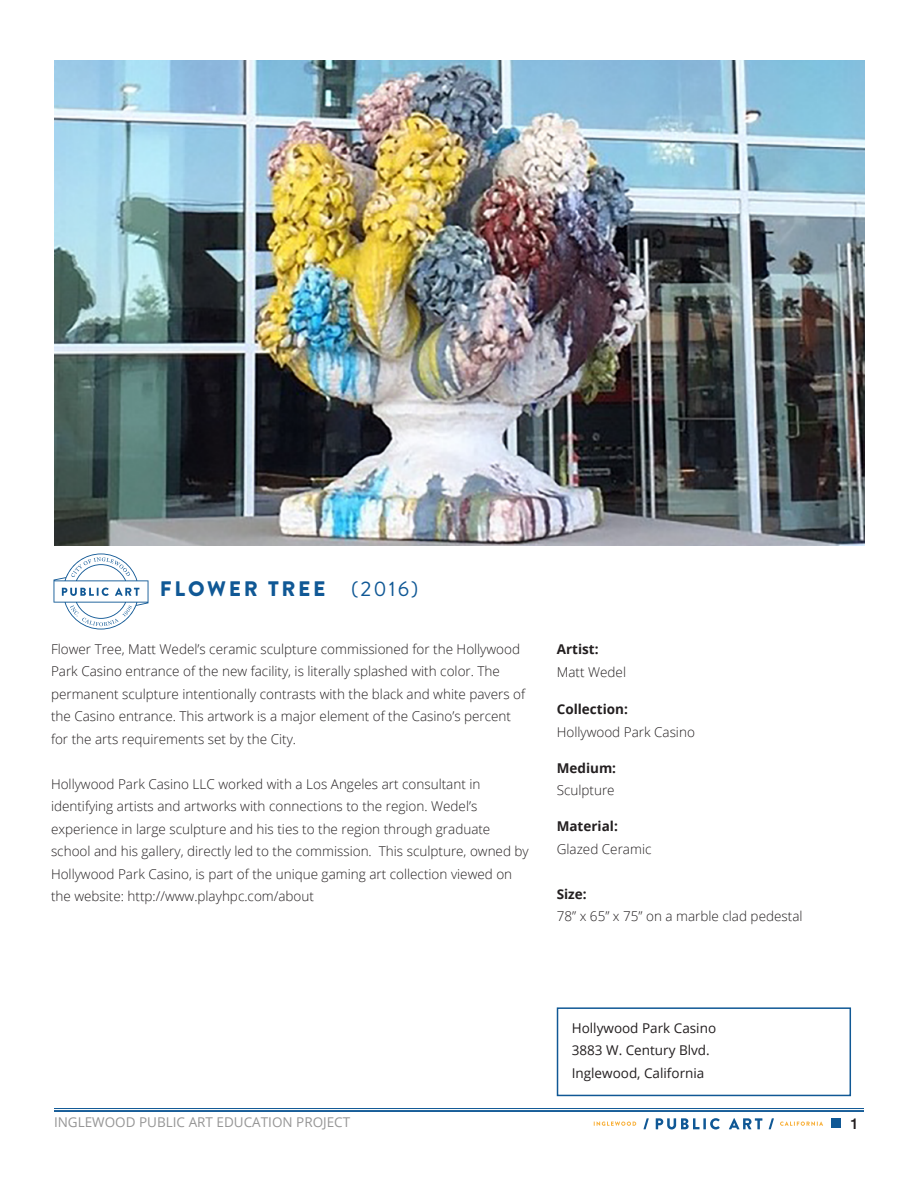
<style>
.page{position:relative;width:918px;height:1188px;background:#fff}
.page>*{position:absolute;margin:0;border:0;box-sizing:border-box;transform-origin:0 0}
.t1{font:900 21px "Brandon Grotesque";letter-spacing:.13em;color:#105895}
.t2{font:500 15px "Helvetica Neue";color:#231f20}
.t3{font:300 13.5px/22.5px "Open Sans";color:#231f20}
.t4{font:13.5px/22.5px "Open Sans";color:#231f20}
.t5{font:700 13.5px "Open Sans";color:#231f20}
.t6{font:13.5px "Open Sans";color:#969696}
.s1{font-weight:400}
</style>
<div class="page">
<hr style="left:54px;top:1110px;width:810px;height:2px;background:#105895">
<hr style="left:54px;top:1108px;width:810px;height:1px;background:#105895">
<div style="left:831px;top:1118px;width:10px;height:10px;background:#105895"></div>
<svg style="left:594px;top:1122px;width:42px;height:4px"></svg>
<svg style="left:643px;top:1118px;width:6px;height:11px"></svg>
<svg style="left:656px;top:1118px;width:64px;height:11px"></svg>
<svg style="left:729px;top:1118px;width:33px;height:11px"></svg>
<svg style="left:769px;top:1118px;width:5px;height:11px"></svg>
<svg style="left:780px;top:1122px;width:43px;height:4px"></svg>
<div style="left:557px;top:1007px;width:294px;height:89px;border:2px solid #105895"></div>
<svg style="left:54px;top:554px;width:94px;height:76px"></svg>
<img style="left:55px;top:61px;width:809px;height:485px">
<h1 class="t1" style="left:160px;top:574px;width:260px">FLOWER TREE <span class="s1">(2016)</span></h1>
<p class="t3" style="left:51px;top:637px;width:476px">Flower Tree, Matt Wedel’s ceramic sculpture commissioned for the Hollywood Park Casino entrance of the new facility, is literally splashed with color. The permanent sculpture intentionally contrasts with the black and white pavers of the Casino entrance. This artwork is a major element of the Casino’s percent for the arts requirements set by the City.</p>
<p class="t3" style="left:51px;top:772px;width:479px">Hollywood Park Casino LLC worked with a Los Angeles art consultant in identifying artists and artworks with connections to the region. Wedel’s experience in large sculpture and his ties to the region through graduate school and his gallery, directly led to the commission. This sculpture, owned by Hollywood Park Casino, is part of the unique gaming art collection viewed on the website: http://www.playhpc.com/about</p>
<p class="t5" style="left:557px;top:640px;width:43px">Artist:</p>
<p class="t3" style="left:557px;top:660px;width:71px">Matt Wedel</p>
<p class="t5" style="left:557px;top:700px;width:73px">Collection:</p>
<p class="t3" style="left:557px;top:720px;width:140px">Hollywood Park Casino</p>
<p class="t5" style="left:557px;top:758px;width:61px">Medium:</p>
<p class="t3" style="left:557px;top:779px;width:59px">Sculpture</p>
<p class="t5" style="left:557px;top:817px;width:63px">Material:</p>
<p class="t3" style="left:557px;top:837px;width:96px">Glazed Ceramic</p>
<p class="t5" style="left:557px;top:884px;width:31px">Size:</p>
<p class="t3" style="left:557px;top:905px;width:247px">78” x 65” x 75” on a marble clad pedestal</p>
<p class="t4" style="left:572px;top:1016px;width:146px">Hollywood Park Casino<br>3883 W. Century Blvd.<br>Inglewood, California</p>
<p class="t6" style="left:54px;top:1112px;width:298px">INGLEWOOD PUBLIC ART EDUCATION PROJECT</p>
<p class="t2" style="left:850px;top:1111px;width:10px">1</p>
</div>
